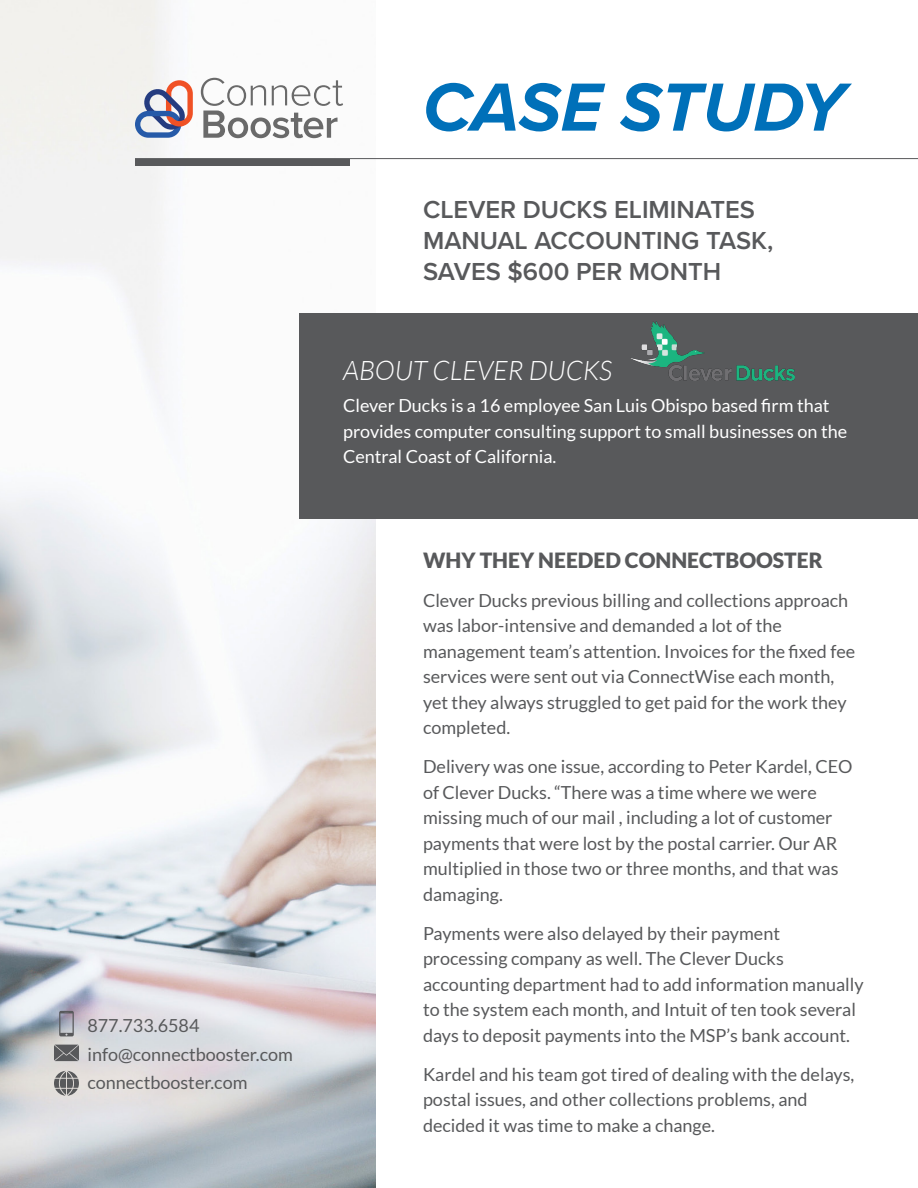
<style>
.page{position:relative;width:918px;height:1188px;background:#fff}
.page>*{position:absolute;margin:0;border:0;box-sizing:border-box;transform-origin:0 0}
.t1{font:italic 700 70.5px "Proxima Nova";letter-spacing:-.005em;color:#0070b9}
.t2{font:italic 300 27px "Lato";color:#fff}
.t3{font:600 25.5px/30.6px "Proxima Nova";color:#58595b}
.t4{font:900 21px "Lato";color:#58595b}
.t5{font:18px/25.5px "Lato";color:#58595b}
.t6{font:18px/25.5px "Lato";color:#fff}
</style>
<div class="page">
<img style="left:0;top:0;width:376px;height:1188px">
<svg style="left:135px;top:80px;width:58px;height:58px"></svg>
<svg style="left:201px;top:78px;width:142px;height:60px"></svg>
<hr style="left:135px;top:158px;width:783px;height:1px;background:#58595b">
<div style="left:135px;top:159px;width:215px;height:7px;background:#58595b"></div>
<div style="left:299px;top:313px;width:619px;height:205px;background:#58595b"></div>
<img style="left:631px;top:322px;width:163px;height:58px">
<svg style="left:54px;top:1045px;width:25px;height:16px"></svg>
<svg style="left:54px;top:1071px;width:25px;height:25px"></svg>
<svg style="left:59px;top:1011px;width:15px;height:25px"></svg>
<p class="t5" style="left:87px;top:1011px;width:207px;line-height:28.5px">877.733.6584 info@connectbooster.com connectbooster.com</p>
<h1 class="t1" style="left:423px;top:55px;width:424px">CASE STUDY</h1>
<h3 class="t3" style="left:423px;top:194px;width:352px">CLEVER DUCKS ELIMINATES<br>MANUAL ACCOUNTING TASK,<br>SAVES $600 PER MONTH</h3>
<h2 class="t2" style="left:343px;top:356px;width:271px">ABOUT CLEVER DUCKS</h2>
<p class="t6" style="left:343px;top:393px;width:506px">Clever Ducks is a 16 employee San Luis Obispo based firm that provides computer consulting support to small businesses on the<br>Central Coast of California.</p>
<p class="t4" style="left:423px;top:548px;width:401px">WHY THEY NEEDED CONNECTBOOSTER</p>
<p class="t5" style="left:423px;top:587px;width:434px">Clever Ducks previous billing and collections approach was labor-intensive and demanded a lot of the management team’s attention. Invoices for the fixed fee services were sent out via ConnectWise each month, yet they always struggled to get paid for the work they completed.</p>
<p class="t5" style="left:423px;top:754px;width:431px">Delivery was one issue, according to Peter Kardel, CEO of Clever Ducks. “There was a time where we were missing much of our mail , including a lot of customer payments that were lost by the postal carrier. Our AR multiplied in those two or three months, and that was damaging.</p>
<p class="t5" style="left:423px;top:920px;width:442px">Payments were also delayed by their payment processing company as well. The Clever Ducks accounting department had to add information manually to the system each month, and Intuit of ten took several days to deposit payments into the MSP’s bank account.</p>
<p class="t5" style="left:423px;top:1061px;width:433px">Kardel and his team got tired of dealing with the delays, postal issues, and other collections problems, and decided it was time to make a change.</p>
</div>
